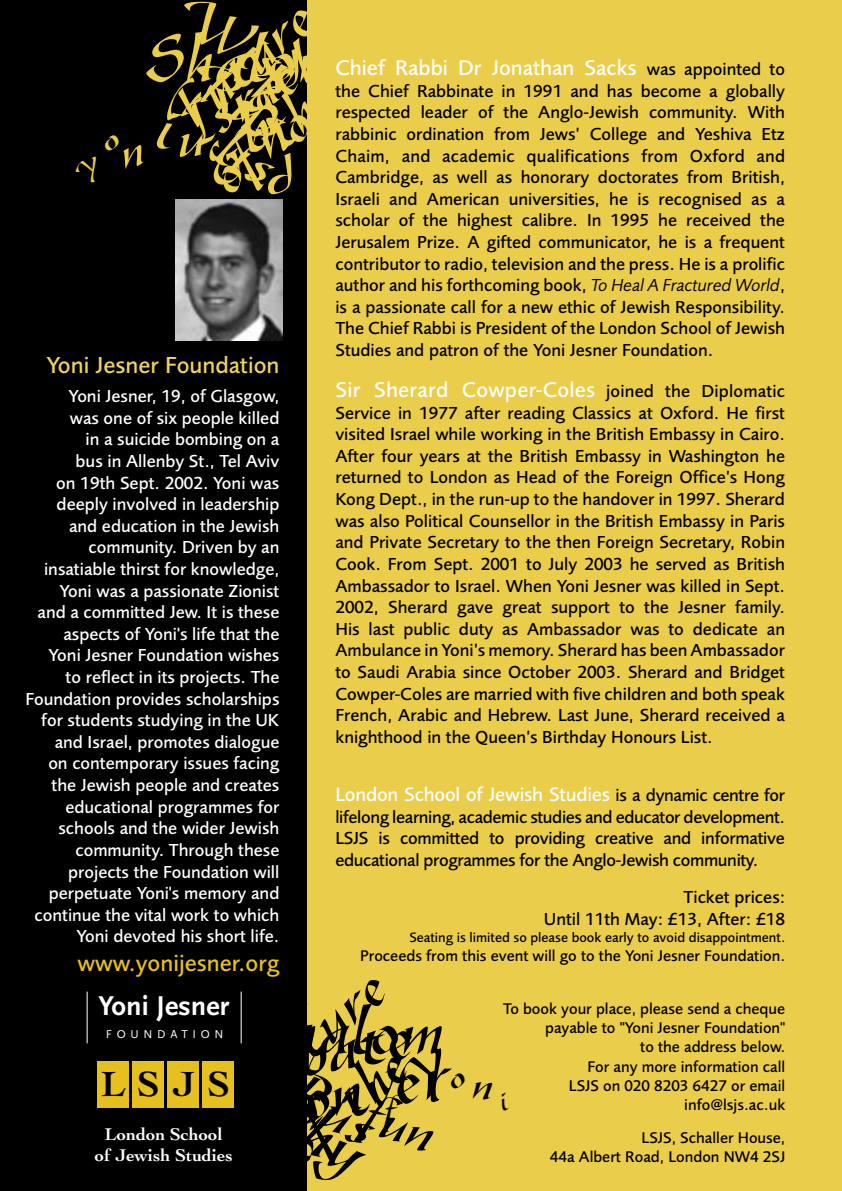
<style>
.page{position:relative;width:842px;height:1191px;background:#fff}
.page>*{position:absolute;margin:0;border:0;box-sizing:border-box;transform-origin:0 0}
.t1{font:68.8px "Sonyanna Script S Si";color:#000}
.t2{font:68.8px "Sonyanna Script S Si";color:#ebcd4c}
.t3{font:68px "Sonyanna Script S Si";color:#ebcd4c}
.t4{font:61.2px "Sonyanna Script S Si";color:#ebcd4c}
.t5{font:61.2px "Sonyanna Script S Si";color:#000}
.t6{font:56.8px "Sonyanna Script S Si";color:#ebcd4c}
.t7{font:39.2px "Sonyanna Script S Si";color:#000}
.t8{font:700 36.8px "Cochin";color:#000}
.t9{font:36.4px "Sonyanna Script S Si";color:#000}
.t10{font:36.4px "Sonyanna Script S Si";color:#ebcd4c}
.t11{font:700 28.4px "Scala Sans";color:#fff}
.t12{font:24px "M Foundry Sans Normal";color:#eed362}
.t13{font:24px "M Foundry Sans Normal";color:#e6c01f}
.t14{font:22px "M Foundry Sans Normal";color:#fff}
.t15{font:20px "M Foundry Sans Normal";letter-spacing:-.01em;color:#fff}
.t16{font:18px/21.6px "M Foundry Sans Normal";color:#000;text-align:justify}
.t17{font:18px/21.6px "M Foundry Sans Normal";color:#fff;text-align:right}
.t18{font:700 18px "Cochin";color:#fff}
.t19{font:16px "M Foundry Sans Normal";color:#000}
.t20{font:14px "M Foundry Sans Normal";color:#000}
.t21{font:11.8px "Scala Sans";letter-spacing:.4em;color:#fff}
.s1{font-size:18px;color:#000}
.s2{font-family:"Foundry Sans";font-style:italic}
</style>
<div class="page">
<div style="left:130px;top:0;width:712px;height:1191px;background:#ebcd4c"></div>
<div style="left:0;top:0;width:307px;height:1191px;background:#000"></div>
<hr style="left:87px;top:991px;width:1px;height:52px;background:#fff">
<hr style="left:241px;top:991px;width:1px;height:52px;background:#fff">
<img style="left:176px;top:200px;width:106px;height:140px">
<div style="left:98px;top:1061px;width:31px;height:46px;background:#e6c01f"></div>
<div style="left:133px;top:1061px;width:31px;height:46px;background:#e6c01f"></div>
<div style="left:168px;top:1061px;width:31px;height:46px;background:#e6c01f"></div>
<div style="left:203px;top:1061px;width:31px;height:46px;background:#e6c01f"></div>
<p class="t4" style="left:198px;top:-20px;width:140px;rotate:30deg">Wisd</p>
<p class="t6" style="left:179px;top:106px;width:29px">u</p>
<p class="t4" style="left:149px;top:98px;width:180px;rotate:-40deg">Future</p>
<p class="t2" style="left:147px;top:21px;width:197px">Shalom</p>
<p class="t4" style="left:169px;top:102px;width:146px;rotate:-30deg">Israel</p>
<p class="t14" style="left:335px;top:55px;width:451px">Chief Rabbi Dr Jonathan Sacks <span class="s1">was appointed to</span></p>
<p class="t16" style="left:335px;top:80px;width:451px">the Chief Rabbinate in 1991 and has become a globally respected leader of the Anglo-Jewish community. With rabbinic ordination from Jews’ College and Yeshiva Etz Chaim, and academic qualifications from Oxford and Cambridge, as well as honorary doctorates from British, Israeli and American universities, he is recognised as a scholar of the highest calibre. In 1995 he received the Jerusalem Prize. A gifted communicator, he is a frequent contributor to radio, television and the press. He is a prolific author and his forthcoming book, <span class="s2">To Heal A Fractured World</span>, is a passionate call for a new ethic of Jewish Responsibility.<br>The Chief Rabbi is President of the London School of Jewish Studies and patron of the Yoni Jesner Foundation.</p>
<p class="t4" style="left:192px;top:142px;width:159px;rotate:-30deg">&amp; now</p>
<p class="t4" style="left:196px;top:154px;width:147px;rotate:-40deg">of the</p>
<p class="t3" style="left:241px;top:76px;width:40px">S</p>
<p class="t4" style="left:240px;top:113px;width:83px;rotate:30deg">lisd</p>
<p class="t10" style="left:105px;top:118px;width:17px">o</p>
<p class="t12" style="left:46px;top:351px;width:235px">Yoni Jesner Foundation</p>
<p class="t17" style="left:25px;top:385px;width:256px">Yoni Jesner, 19, of Glasgow,<br>was one of six people killed<br>in a suicide bombing on a<br>bus in Allenby St., Tel Aviv<br>on 19th Sept. 2002. Yoni was deeply involved in leadership and education in the Jewish community. Driven by an insatiable thirst for knowledge,<br>Yoni was a passionate Zionist<br>and a committed Jew. It is these aspects of Yoni's life that the<br>Yoni Jesner Foundation wishes<br>to reflect in its projects. The<br>Foundation provides scholarships for students studying in the UK and Israel, promotes dialogue<br>on contemporary issues facing the Jewish people and creates educational programmes for schools and the wider Jewish community. Through these projects the Foundation will perpetuate Yoni's memory and continue the vital work to which<br>Yoni devoted his short life.</p>
<p class="t13" style="left:77px;top:949px;width:203px">www.yonijesner.org</p>
<p class="t14" style="left:335px;top:377px;width:451px">Sir Sherard Cowper-Coles <span class="s1">joined the Diplomatic</span></p>
<p class="t16" style="left:335px;top:402px;width:451px">Service in 1977 after reading Classics at Oxford. He first visited Israel while working in the British Embassy in Cairo.<br>After four years at the British Embassy in Washington he returned to London as Head of the Foreign Office’s Hong Kong Dept., in the run-up to the handover in 1997. Sherard was also Political Counsellor in the British Embassy in Paris and Private Secretary to the then Foreign Secretary, Robin Cook. From Sept. 2001 to July 2003 he served as British Ambassador to Israel. When Yoni Jesner was killed in Sept.<br>2002, Sherard gave great support to the Jesner family.<br>His last public duty as Ambassador was to dedicate an Ambulance in Yoni’s memory. Sherard has been Ambassador to Saudi Arabia since October 2003. Sherard and Bridget Cowper-Coles are married with five children and both speak French, Arabic and Hebrew. Last June, Sherard received a knighthood in the Queen’s Birthday Honours List.</p>
<p class="t15" style="left:335px;top:783px;width:451px">London School of Jewish Studies <span class="s1">is a dynamic centre for</span></p>
<p class="t16" style="left:335px;top:806px;width:451px">lifelong learning, academic studies and educator development.<br>LSJS is committed to providing creative and informative educational programmes for the Anglo-Jewish community.</p>
<p class="t16" style="left:684px;top:886px;width:103px">Ticket prices:</p>
<p class="t16" style="left:544px;top:908px;width:243px">Until 11th May: £13, After: £18</p>
<p class="t20" style="left:409px;top:929px;width:377px">Seating is limited so please book early to avoid disappointment.</p>
<p class="t19" style="left:360px;top:946px;width:427px">Proceeds from this event will go to the Yoni Jesner Foundation.</p>
<p class="t19" style="left:503px;top:999px;width:284px">To book your place, please send a cheque</p>
<p class="t19" style="left:545px;top:1018px;width:242px">payable to "Yoni Jesner Foundation"</p>
<p class="t19" style="left:640px;top:1038px;width:147px">to the address below.</p>
<p class="t19" style="left:587px;top:1057px;width:199px">For any more information call</p>
<p class="t19" style="left:569px;top:1076px;width:218px">LSJS on 020 8203 6427 or email</p>
<p class="t19" style="left:684px;top:1095px;width:103px">info@lsjs.ac.uk</p>
<p class="t19" style="left:641px;top:1128px;width:145px">LSJS, Schaller House,</p>
<p class="t19" style="left:550px;top:1148px;width:237px">44a Albert Road, London NW4 2SJ</p>
<p class="t5" style="left:221px;top:1067px;width:180px;rotate:-40deg">Future</p>
<p class="t11" style="left:99px;top:990px;width:132px">Yoni Jesner</p>
<p class="t21" style="left:106px;top:1027px;width:119px">FOUNDATION</p>
<p class="t8" style="left:101px;top:1062px;width:130px">L S J S</p>
<p class="t18" style="left:105px;top:1123px;width:119px">London School</p>
<p class="t18" style="left:95px;top:1144px;width:140px">of Jewish Studies</p>
<p class="t1" style="left:250px;top:993px;width:197px">Shalom</p>
<p class="t1" style="left:200px;top:1033px;width:212px;rotate:-10deg">Debate</p>
<p class="t5" style="left:268px;top:1123px;width:147px;rotate:-40deg">of the</p>
<p class="t1" style="left:208px;top:1076px;width:242px;rotate:-10deg">&amp; conver</p>
<p class="t9" style="left:451px;top:1055px;width:17px">o</p>
<p class="t7" style="left:384px;top:1088px;width:16px">f</p>
</div>
